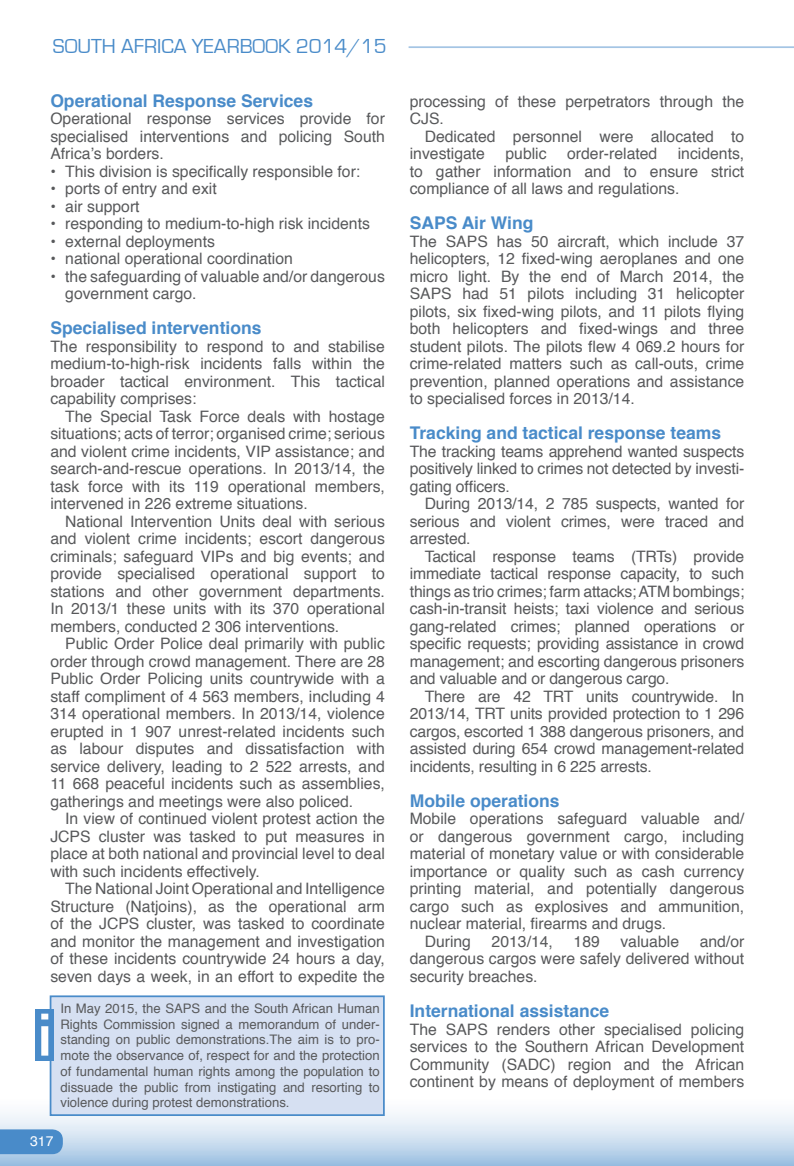
<style>
.page{position:relative;width:794px;height:1166px;background:#fff}
.page>*{position:absolute;margin:0;border:0;box-sizing:border-box;transform-origin:0 0}
.t1{font:700 63px "Eurostile";color:#fff}
.t2{font:20.82px "Eurostile";color:#498bc9}
.t3{font:700 17.5px "Helvetica";color:#498bc9}
.t4{font:15.75px/17.5px "Helvetica";color:#58595b;text-align:justify}
.t5{font:14px "Helvetica";color:#fff}
.t6{font:13.12px/15.8px "Helvetica";color:#58595b;text-align:justify}
</style>
<div class="page">
<hr style="left:408px;top:46px;width:386px;height:2px;background:#498bc9">
<svg style="left:0;top:1089px;width:794px;height:77px"></svg>
<svg style="left:0;top:1129px;width:63px;height:25px;background:#4f8fca"></svg>
<div style="left:50px;top:995px;width:335px;height:121px;background:#d6e0f2;border:2px solid #498bc9"></div>
<div style="left:35px;top:1009px;width:19px;height:51px;background:#498bc9"></div>
<h2 class="t2" style="left:53px;top:35px;width:335px">SOUTH AFRICA YEARBOOK 2014/15</h2>
<p class="t3" style="left:50px;top:87px;width:264px">Operational Response Services</p>
<p class="t4" style="left:50px;top:110px;width:336px">Operational response services provide for specialised interventions and policing South Africa’s borders.</p>
<p class="t4" style="left:50px;top:163px;width:311px">• This division is specifically responsible for:</p>
<p class="t4" style="left:50px;top:180px;width:168px">• ports of entry and exit</p>
<p class="t4" style="left:50px;top:198px;width:91px">• air support</p>
<p class="t4" style="left:50px;top:215px;width:321px">• responding to medium-to-high risk incidents</p>
<p class="t4" style="left:50px;top:233px;width:166px">• external deployments</p>
<p class="t4" style="left:50px;top:250px;width:244px">• national operational coordination</p>
<p class="t4" style="left:65px;top:268px;width:321px;text-indent:-15px">• the safeguarding of valuable and/or dangerous government cargo.</p>
<p class="t3" style="left:50px;top:314px;width:213px">Specialised interventions</p>
<p class="t4" style="left:50px;top:338px;width:336px">The responsibility to respond to and stabilise medium-to-high-risk incidents falls within the broader tactical environment. This tactical capability comprises:</p>
<p class="t4" style="left:50px;top:408px;width:336px;text-indent:15px">The Special Task Force deals with hostage situations; acts of terror; organised crime; serious and violent crime incidents, VIP assistance; and search-and-rescue operations. In 2013/14, the task force with its 119 operational members, intervened in 226 extreme situations.</p>
<p class="t4" style="left:50px;top:513px;width:336px;text-indent:15px">National Intervention Units deal with serious and violent crime incidents; escort dangerous criminals; safeguard VIPs and big events; and provide specialised operational support to stations and other government departments.<br>In 2013/1 these units with its 370 operational members, conducted 2 306 interventions.</p>
<p class="t4" style="left:50px;top:635px;width:336px;text-indent:15px">Public Order Police deal primarily with public order through crowd management. There are 28<br>Public Order Policing units countrywide with a staff compliment of 4 563 members, including 4<br>314 operational members. In 2013/14, violence erupted in 1 907 unrest-related incidents such as labour disputes and dissatisfaction with service delivery, leading to 2 522 arrests, and 11 668 peaceful incidents such as assemblies, gatherings and meetings were also policed.</p>
<p class="t4" style="left:50px;top:810px;width:336px;text-indent:15px">In view of continued violent protest action the JCPS cluster was tasked to put measures in place at both national and provincial level to deal with such incidents effectively.</p>
<p class="t4" style="left:50px;top:880px;width:336px;text-indent:15px">The National Joint Operational and Intelligence Structure (Natjoins), as the operational arm of the JCPS cluster, was tasked to coordinate and monitor the management and investigation of these incidents countrywide 24 hours a day, seven days a week, in an effort to expedite the</p>
<h1 class="t1" style="left:38px;top:1000px;width:15px">i</h1>
<p class="t6" style="left:60px;top:1001px;width:321px">In May 2015, the SAPS and the South African Human Rights Commission signed a memorandum of under&shy;standing on public demonstrations.The aim is to pro&shy;mote the observance of‚ respect for and the protection of fundamental human rights among the population to dissuade the public from instigating and resorting to violence during protest demonstrations.</p>
<p class="t5" style="left:30px;top:1130px;width:25px">317</p>
<p class="t4" style="left:410px;top:93px;width:336px">processing of these perpetrators through the<br>CJS.</p>
<p class="t4" style="left:410px;top:128px;width:336px;text-indent:15px">Dedicated personnel were allocated to investigate</p>
<p class="t4" style="left:410px;top:145px;width:336px;text-indent:268px">incidents, to gather information and to ensure strict compliance of all laws and regulations.</p>
<p class="t3" style="left:410px;top:209px;width:125px">SAPS Air Wing</p>
<p class="t4" style="left:410px;top:233px;width:336px">The SAPS has 50 aircraft, which include 37 helicopters, 12 fixed-wing aeroplanes and one micro light. By the end of March 2014, the SAPS had 51 pilots including 31 helicopter pilots, six fixed-wing pilots, and 11 pilots flying both helicopters and fixed-wings and three student pilots. The pilots flew 4 069.2 hours for crime-related matters such as call-outs, crime prevention, planned operations and assistance to specialised forces in 2013/14.</p>
<p class="t3" style="left:410px;top:419px;width:313px">Tracking and tactical response teams</p>
<p class="t4" style="left:410px;top:443px;width:336px">The tracking teams apprehend wanted suspects positively linked to crimes not detected by investi&shy;gating officers.</p>
<p class="t4" style="left:410px;top:495px;width:336px;text-indent:15px">During 2013/14, 2 785 suspects, wanted for serious and violent crimes, were traced and arrested.</p>
<p class="t4" style="left:410px;top:548px;width:336px;text-indent:15px">Tactical response teams (TRTs) provide immediate tactical response capacity, to such things as trio crimes; farm attacks; ATM bombings; cash-in-transit heists; taxi violence and serious gang-related crimes; planned operations or specific requests; providing assistance in crowd management; and escorting dangerous prisoners and valuable and or dangerous cargo.</p>
<p class="t4" style="left:410px;top:688px;width:336px;text-indent:15px">There are 42 TRT units countrywide. In 2013/14, TRT units provided protection to 1 296 cargos, escorted 1 388 dangerous prisoners, and assisted during 654 crowd management-related incidents, resulting in 6 225 arrests.</p>
<p class="t3" style="left:410px;top:787px;width:151px">Mobile operations</p>
<p class="t4" style="left:410px;top:810px;width:336px">Mobile operations safeguard valuable and/</p>
<p class="t4" style="left:410px;top:828px;width:336px">or dangerous government cargo, including</p>
<p class="t4" style="left:410px;top:845px;width:336px">material of monetary value or with considerable</p>
<p class="t4" style="left:410px;top:863px;width:336px">importance or quality such as cash currency</p>
<p class="t4" style="left:410px;top:880px;width:336px">printing material, and potentially dangerous</p>
<p class="t4" style="left:410px;top:898px;width:336px">cargo such as explosives and ammunition,</p>
<p class="t4" style="left:410px;top:915px;width:258px">nuclear material, firearms and drugs.</p>
<p class="t4" style="left:425px;top:933px;width:48px">During</p>
<p class="t4" style="left:491px;top:933px;width:63px">2013/14,</p>
<p class="t4" style="left:573px;top:933px;width:28px">189</p>
<p class="t4" style="left:620px;top:933px;width:60px">valuable</p>
<p class="t4" style="left:505px;top:145px;width:43px">public</p>
<p class="t4" style="left:567px;top:145px;width:92px">order-related</p>
<p class="t4" style="left:410px;top:933px;width:336px;text-indent:290px">and/or dangerous cargos were safely delivered without security breaches.</p>
<p class="t3" style="left:410px;top:997px;width:201px">International assistance</p>
<p class="t4" style="left:410px;top:1020px;width:336px">The SAPS renders other specialised policing services to the Southern African Development Community (SADC) region and the African continent by means of deployment of members</p>
</div>
